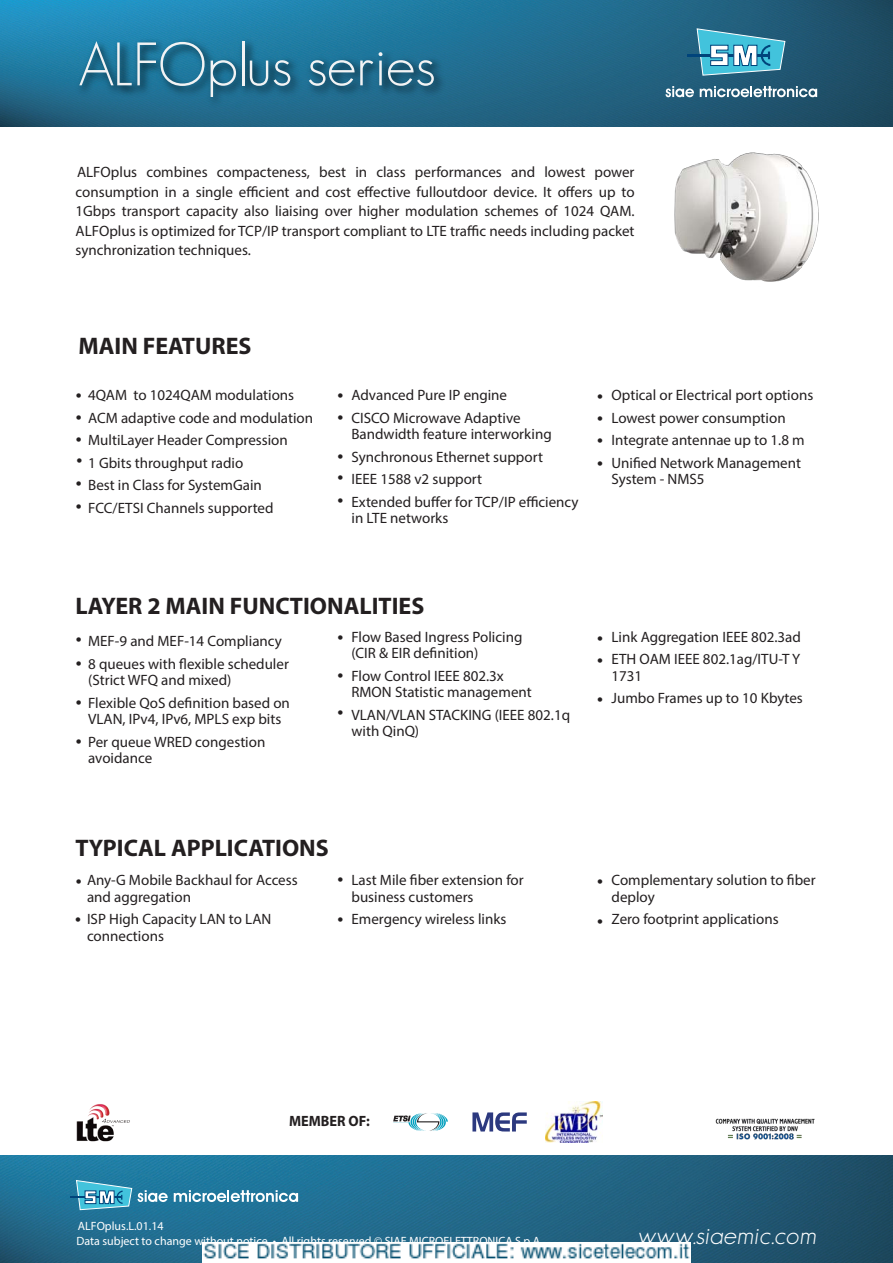
<style>
.page{position:relative;width:893px;height:1263px;background:#fff}
.page>*{position:absolute;margin:0;border:0;box-sizing:border-box;transform-origin:0 0}
.t1{font:300 60px "Geosans";color:#f2f3f4}
.t2{font:italic 300 27px "Geosans";color:#fff}
.t3{font:700 24px "Myriad Pro";color:#231f20}
.t4{font:21px/22.6px "Myriad Pro";color:#231f20}
.t5{font:15px/22.5px "Myriad Pro";color:#231f20}
.t6{font:700 15px "Myriad Pro";color:#231f20;scale:.96 1}
.t7{font:12px/14.5px "Myriad Pro";color:#fff}
.s1{font-size:21px}
</style>
<div class="page">
<img style="left:0;top:0;width:893px;height:127px">
<img style="left:0;top:1155px;width:893px;height:108px">
<hr style="left:687px;top:54px;width:81px;height:2px;background:#00447b">
<svg style="left:696px;top:28px;width:90px;height:48px;background:#55a6be"></svg>
<svg style="left:665px;top:86px;width:29px;height:11px"></svg>
<svg style="left:700px;top:86px;width:117px;height:11px"></svg>
<img style="left:712px;top:1118px;width:106px;height:67px">
<svg style="left:393px;top:1113px;width:55px;height:18px"></svg>
<img style="left:546px;top:1102px;width:57px;height:40px">
<svg style="left:472px;top:1112px;width:55px;height:19px"></svg>
<img style="left:60px;top:1104px;width:80px;height:55px">
<hr style="left:70px;top:1196px;width:51px;height:2px;background:#00447b">
<svg style="left:76px;top:1180px;width:92px;height:30px;background:#4d9fbc"></svg>
<svg style="left:174px;top:1190px;width:124px;height:12px"></svg>
<img style="left:674px;top:152px;width:145px;height:130px">
<img style="left:70px;top:26px;width:381px;height:87px">
<img style="left:203px;top:1242px;width:487px;height:21px">
<h1 class="t1" style="left:77px;top:31px;width:359px">ALFOplus series</h1>
<p class="t5" style="left:76px;top:162px;width:561px;line-height:19.5px;text-align:justify">ALFOplus combines compacteness, best in class performances and lowest power consumption in a single efficient and cost effective fulloutdoor device. It offers up to 1Gbps transport capacity also liaising over higher modulation schemes of 1024 QAM.<br>ALFOplus is optimized for TCP/IP transport compliant to LTE traffic needs including packet synchronization techniques.</p>
<h3 class="t3" style="left:79px;top:331px;width:174px">MAIN FEATURES</h3>
<p class="t5" style="left:88px;top:383px;width:208px">4QAM to 1024QAM modulations</p>
<h3 class="t4" style="left:597px;top:383px;width:7px">•</h3>
<p class="t5" style="left:88px;top:406px;width:227px">ACM adaptive code and modulation<br>MultiLayer Header Compression<br>1 Gbits throughput radio<br>Best in Class for SystemGain</p>
<p class="t5" style="left:76px;top:496px;width:199px"><span class="s1">•</span> FCC/ETSI Channels supported</p>
<p class="t5" style="left:351px;top:383px;width:171px">Advanced Pure IP engine<br>CISCO Microwave Adaptive</p>
<p class="t5" style="left:351px;top:422px;width:229px">Bandwidth feature interworking<br>Synchronous Ethernet support<br>IEEE 1588 v2 support<br>Extended buffer for TCP/IP efficiency</p>
<p class="t5" style="left:351px;top:506px;width:98px">in LTE networks</p>
<h3 class="t4" style="left:76px;top:382px;width:7px">•</h3>
<h3 class="t4" style="left:338px;top:382px;width:7px">•</h3>
<h3 class="t4" style="left:76px;top:404px;width:7px">•</h3>
<h3 class="t4" style="left:338px;top:404px;width:7px">•</h3>
<h3 class="t4" style="left:597px;top:405px;width:7px">•</h3>
<h3 class="t4" style="left:76px;top:426px;width:7px">•</h3>
<h3 class="t4" style="left:597px;top:428px;width:7px">• •</h3>
<h3 class="t4" style="left:338px;top:443px;width:7px">•</h3>
<h3 class="t4" style="left:77px;top:448px;width:7px">•</h3>
<h3 class="t4" style="left:338px;top:464px;width:7px">•</h3>
<h3 class="t4" style="left:76px;top:470px;width:7px">•</h3>
<h3 class="t4" style="left:338px;top:487px;width:7px">•</h3>
<p class="t5" style="left:611px;top:383px;width:203px">Optical or Electrical port options<br>Lowest power consumption<br>Integrate antennae up to 1.8 m<br>Unified Network Management</p>
<p class="t5" style="left:611px;top:467px;width:95px">System - NMS5</p>
<h3 class="t3" style="left:76px;top:590px;width:350px">LAYER 2 MAIN FUNCTIONALITIES</h3>
<p class="t5" style="left:88px;top:629px;width:195px">MEF-9 and MEF-14 Compliancy</p>
<h3 class="t4" style="left:338px;top:624px;width:7px">•</h3>
<p class="t5" style="left:88px;top:655px;width:202px;line-height:16.5px">8 queues with flexible scheduler (Strict WFQ and mixed)</p>
<p class="t5" style="left:88px;top:694px;width:203px;line-height:16.5px">Flexible QoS definition based on<br>VLAN, IPv4, IPv6, MPLS exp bits</p>
<p class="t5" style="left:88px;top:733px;width:179px;line-height:16.5px">Per queue WRED congestion avoidance</p>
<h3 class="t4" style="left:76px;top:627px;width:7px">•</h3>
<h3 class="t4" style="left:76px;top:650px;width:7px">•</h3>
<h3 class="t4" style="left:338px;top:662px;width:7px">•</h3>
<h3 class="t4" style="left:76px;top:689px;width:7px">•</h3>
<h3 class="t4" style="left:338px;top:700px;width:7px">•</h3>
<h3 class="t4" style="left:76px;top:728px;width:7px">•</h3>
<p class="t5" style="left:351px;top:625px;width:172px">Flow Based Ingress Policing</p>
<h3 class="t4" style="left:597px;top:625px;width:7px">•</h3>
<p class="t5" style="left:351px;top:641px;width:154px">(CIR &amp; EIR definition)<br>Flow Control IEEE 802.3x</p>
<p class="t5" style="left:351px;top:680px;width:220px">RMON Statistic management<br>VLAN/VLAN STACKING (IEEE 802.1q</p>
<p class="t5" style="left:351px;top:719px;width:69px">with QinQ)</p>
<p class="t5" style="left:611px;top:625px;width:191px">Link Aggregation IEEE 802.3ad<br>ETH OAM IEEE 802.1ag/ITU-T Y</p>
<p class="t5" style="left:611px;top:664px;width:32px">1731</p>
<p class="t5" style="left:597px;top:686px;width:207px"><span class="s1">•</span> Jumbo Frames up to 10 Kbytes</p>
<h3 class="t4" style="left:597px;top:647px;width:7px">•</h3>
<h3 class="t3" style="left:76px;top:833px;width:255px">TYPICAL APPLICATIONS</h3>
<p class="t5" style="left:351px;top:872px;width:174px;line-height:16.5px">Last Mile fiber extension for business customers</p>
<p class="t5" style="left:338px;top:908px;width:170px"><span class="s1">•</span> Emergency wireless links</p>
<p class="t5" style="left:87px;top:869px;width:212px">Any-G Mobile Backhaul for Access</p>
<h3 class="t4" style="left:338px;top:866px;width:7px">•</h3>
<p class="t5" style="left:87px;top:885px;width:186px">and aggregation<br>ISP High Capacity LAN to LAN</p>
<p class="t5" style="left:87px;top:924px;width:78px">connections</p>
<h3 class="t4" style="left:76px;top:868px;width:7px">•</h3>
<h3 class="t4" style="left:75px;top:906px;width:7px">•</h3>
<p class="t6" style="left:289px;top:1111px;width:86px">MEMBER OF:</p>
<p class="t5" style="left:611px;top:872px;width:206px;line-height:16.5px">Complementary solution to fiber deploy</p>
<p class="t5" style="left:597px;top:908px;width:183px"><span class="s1">•</span> Zero footprint applications</p>
<h3 class="t4" style="left:597px;top:868px;width:7px">•</h3>
<p class="t7" style="left:76px;top:1218px;width:468px">ALFOplus.L.01.14<br>Data subject to change without notice • All rights reserved © SIAE MICROELETTRONICA S.p.A.</p>
<h2 class="t2" style="left:638px;top:1220px;width:181px">www.siaemic.com</h2>
</div>
